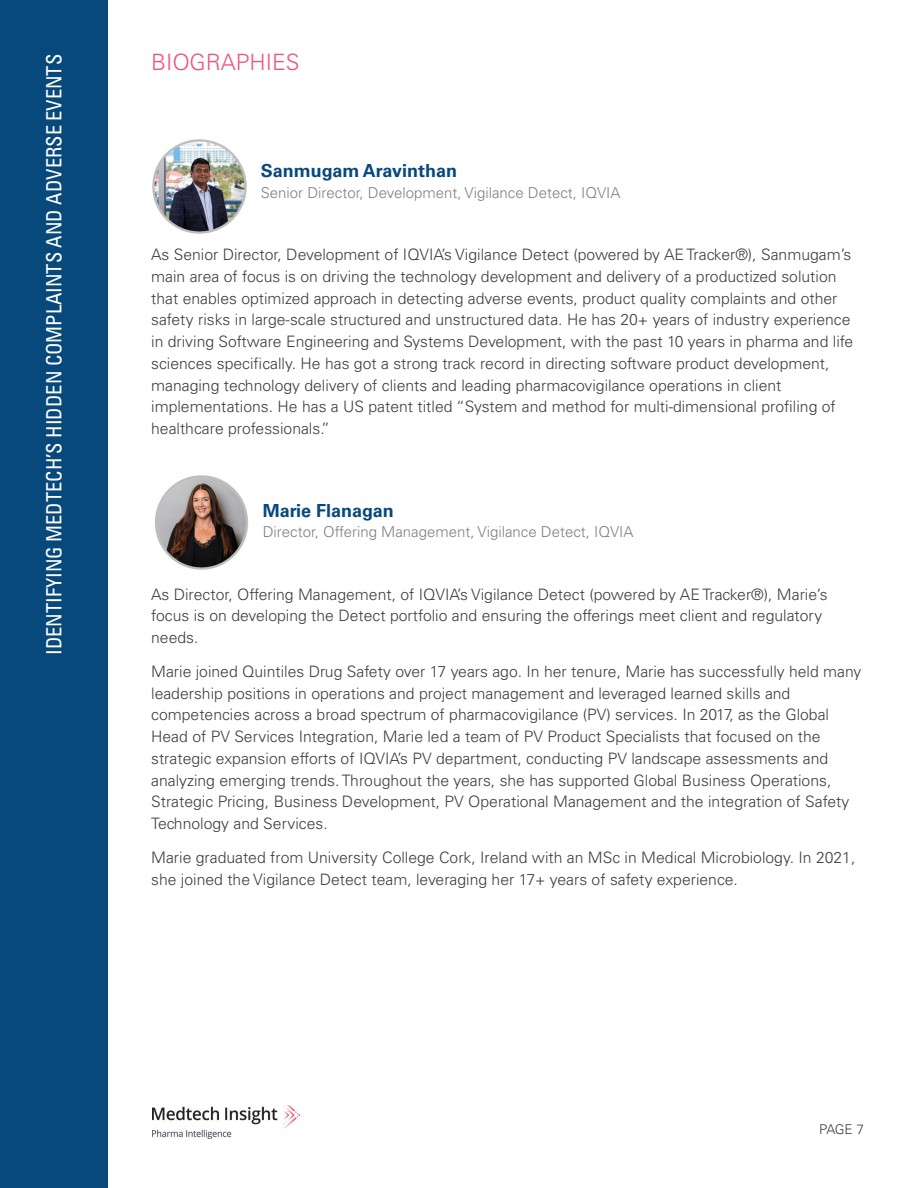
<style>
.page{position:relative;width:918px;height:1188px;background:#fff}
.page>*{position:absolute;margin:0;border:0;box-sizing:border-box;transform-origin:0 0}
.t1{font:300 22.5px "Univers LT Std";color:#f0547d}
.t2{font:condensed 21px "Univers LT Std";color:#fff}
.t3{font:700 18px "Univers LT Std";color:#08497c}
.t4{font:300 15.75px/21.8px "Univers LT Std";color:#3e3e3f}
.t5{font:300 15px "Univers LT Std";color:#808083}
.t6{font:300 13.5px "Univers LT Std";color:#3e3e3f}
</style>
<div class="page">
<div style="left:0;top:0;width:108px;height:1188px;background:#08497c"></div>
<img style="left:152px;top:1106px;width:148px;height:33px">
<img style="left:152px;top:139px;width:95px;height:95px">
<img style="left:154px;top:475px;width:95px;height:95px">
<h2 class="t2" style="left:41px;top:655px;width:602px;rotate:-90deg">IDENTIFYING MEDTECH’S HIDDEN COMPLAINTS AND ADVERSE EVENTS</h2>
<h1 class="t1" style="left:151px;top:49px;width:150px">BIOGRAPHIES</h1>
<p class="t3" style="left:261px;top:160px;width:198px">Sanmugam Aravinthan</p>
<p class="t5" style="left:261px;top:184px;width:361px">Senior Director, Development, Vigilance Detect, IQVIA</p>
<p class="t4" style="left:151px;top:244px;width:704px">As Senior Director, Development of IQVIA’s Vigilance Detect (powered by AE Tracker®), Sanmugam’s main area of focus is on driving the technology development and delivery of a productized solution that enables optimized approach in detecting adverse events, product quality complaints and other safety risks in large-scale structured and unstructured data. He has 20+ years of industry experience in driving Software Engineering and Systems Development, with the past 10 years in pharma and life sciences specifically. He has got a strong track record in directing software product development, managing technology delivery of clients and leading pharmacovigilance operations in client implementations. He has a US patent titled “System and method for multi-dimensional profiling of healthcare professionals.”</p>
<p class="t3" style="left:263px;top:500px;width:132px">Marie Flanagan</p>
<p class="t5" style="left:263px;top:523px;width:372px">Director, Offering Management, Vigilance Detect, IQVIA</p>
<p class="t4" style="left:151px;top:583px;width:678px">As Director, Offering Management, of IQVIA’s Vigilance Detect (powered by AE Tracker®), Marie’s focus is on developing the Detect portfolio and ensuring the offerings meet client and regulatory needs.</p>
<p class="t4" style="left:151px;top:660px;width:712px">Marie joined Quintiles Drug Safety over 17 years ago. In her tenure, Marie has successfully held many leadership positions in operations and project management and leveraged learned skills and competencies across a broad spectrum of pharmacovigilance (PV) services. In 2017, as the Global Head of PV Services Integration, Marie led a team of PV Product Specialists that focused on the strategic expansion efforts of IQVIA’s PV department, conducting PV landscape assessments and analyzing emerging trends. Throughout the years, she has supported Global Business Operations, Strategic Pricing, Business Development, PV Operational Management and the integration of Safety Technology and Services.</p>
<p class="t4" style="left:151px;top:846px;width:706px">Marie graduated from University College Cork, Ireland with an MSc in Medical Microbiology. In 2021, she joined the Vigilance Detect team, leveraging her 17+ years of safety experience.</p>
<p class="t6" style="left:819px;top:1121px;width:46px">PAGE 7</p>
</div>
